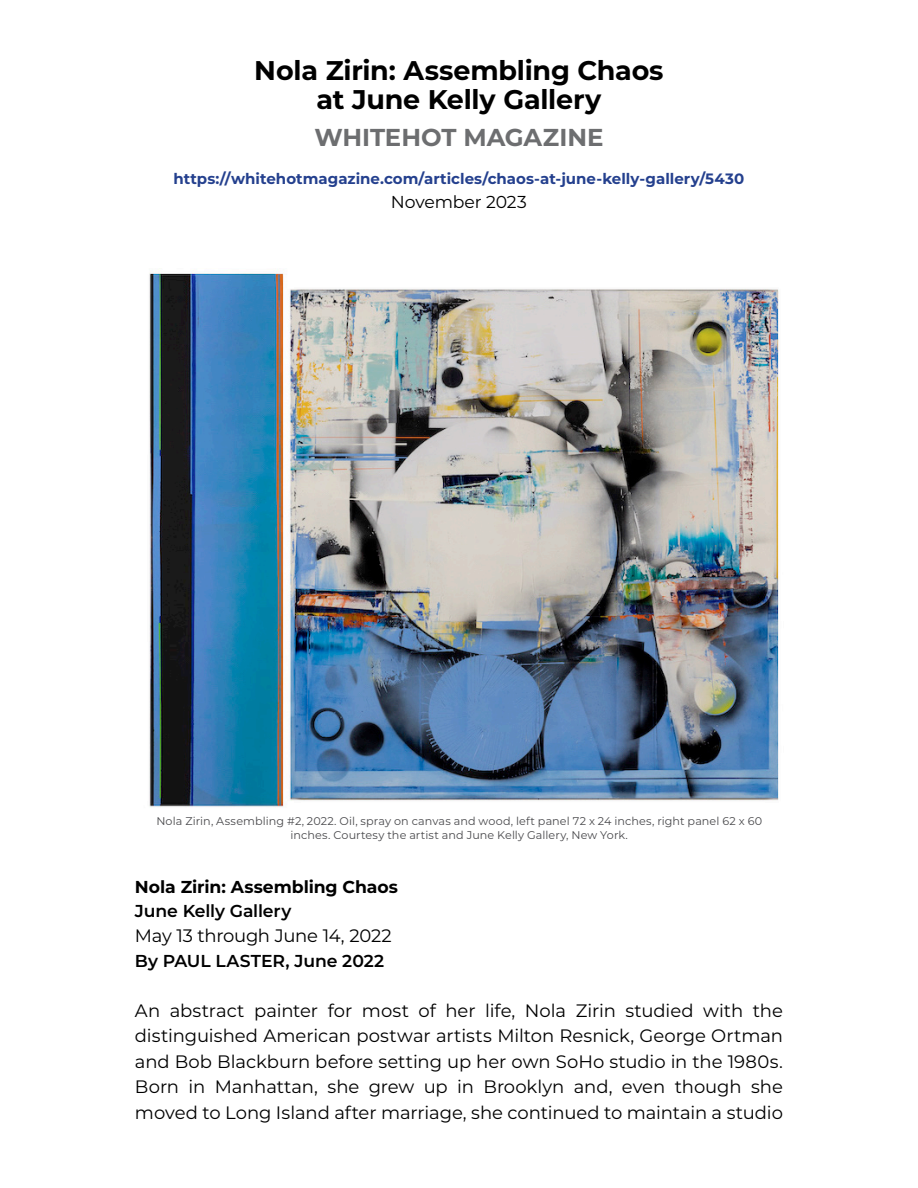
<style>
.page{position:relative;width:918px;height:1188px;background:#fff}
.page>*{position:absolute;margin:0;border:0;box-sizing:border-box;transform-origin:0 0}
.Running{font:700 27px/28.5px "Montserrat";letter-spacing:-.01em;color:#000;text-align:center}
.Running-2{font:700 24.45px "Montserrat";color:#6d6e70}
.Running-3{font:18px/25.5px "Montserrat";letter-spacing:-.01em;color:#000;text-align:justify}
.Running-4{font:600 17.25px "Montserrat";letter-spacing:-.005em;color:#000}
.Running-5{font:700 17.25px "Montserrat";letter-spacing:-.005em;color:#000}
.Running-6{font:17.25px "Montserrat";letter-spacing:-.01em;color:#000}
.Running-7{font:700 15px "Montserrat";color:#24408e}
.t1{font:11.25px/13.6px "Montserrat";letter-spacing:.01em;color:#49494c;text-align:center}
</style>
<div class="page">
<img style="left:149px;top:268px;width:630px;height:540px">
<p class="Running" style="left:254px;top:55px;width:411px">Nola Zirin: Assembling Chaos at June Kelly Gallery</p>
<p class="Running-2" style="left:314px;top:120px;width:291px">WHITEHOT MAGAZINE</p>
<p class="Running-7" style="left:173px;top:168px;width:573px">https://whitehotmagazine.com/articles/chaos-at-june-kelly-gallery/5430</p>
<p class="Running-6" style="left:391px;top:190px;width:137px">November 2023</p>
<p class="t1" style="left:156px;top:814px;width:607px">Nola Zirin, Assembling #2, 2022. Oil, spray on canvas and wood, left panel 72 x 24 inches, right panel 62 x 60 inches. Courtesy the artist and June Kelly Gallery, New York.</p>
<p class="Running-5" style="left:135px;top:874px;width:264px">Nola Zirin: Assembling Chaos</p>
<p class="Running-4" style="left:135px;top:899px;width:158px">June Kelly Gallery</p>
<p class="Running-3" style="left:135px;top:923px;width:258px">May 13 through June 14, 2022</p>
<p class="Running-4" style="left:135px;top:949px;width:251px">By PAUL LASTER, June 2022</p>
<p class="Running-3" style="left:135px;top:997px;width:650px">An abstract painter for most of her life, Nola Zirin studied with the distinguished American postwar artists Milton Resnick, George Ortman and Bob Blackburn before setting up her own SoHo studio in the 1980s.<br>Born in Manhattan, she grew up in Brooklyn and, even though she moved to Long Island after marriage, she continued to maintain a studio</p>
</div>
